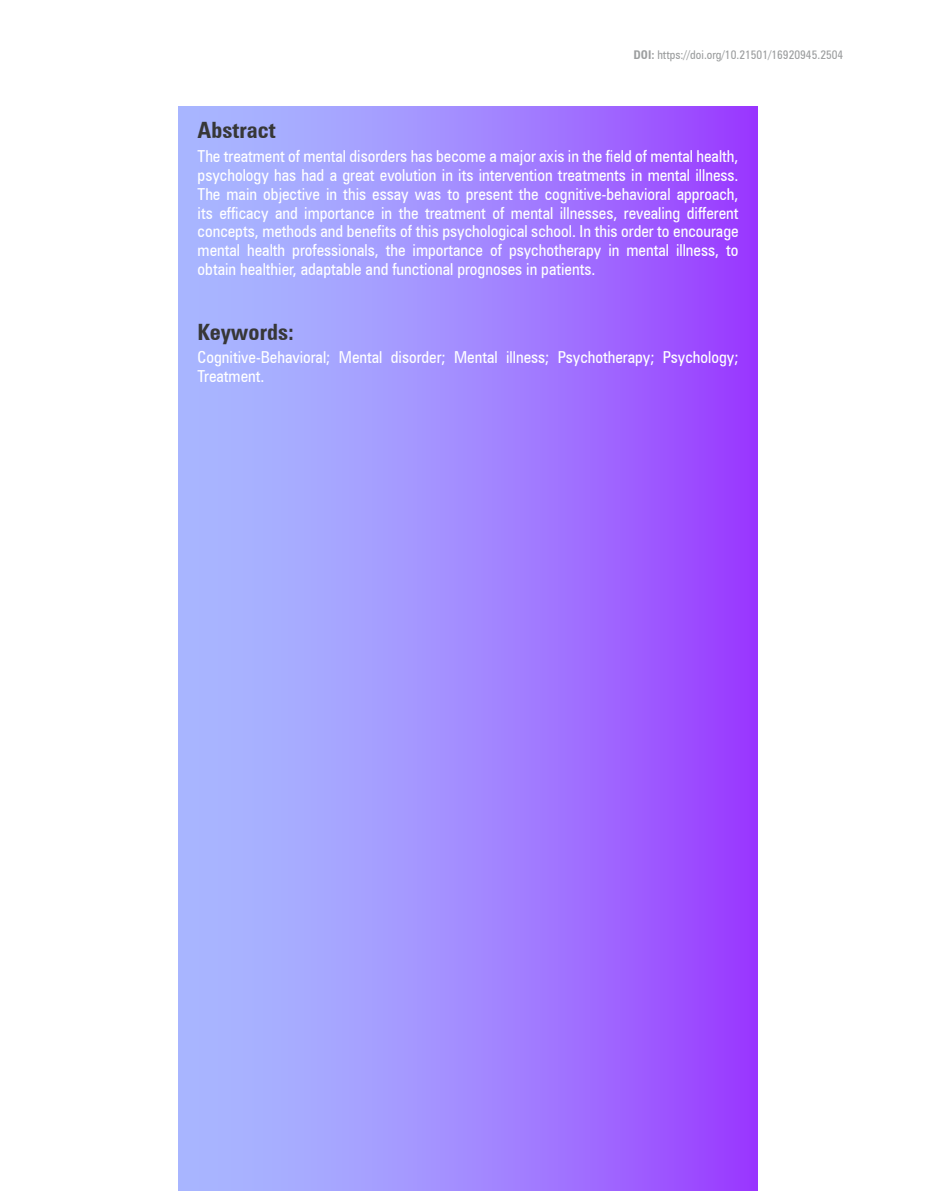
<style>
.page{position:relative;width:936px;height:1191px;background:#fff}
.page>*{position:absolute;margin:0;border:0;box-sizing:border-box;transform-origin:0 0}
.t1{font:700 condensed 22.5px "Zurich BT";color:#373737}
.t2{font:condensed 16.5px/19px "Zurich BT";color:#fff;text-align:justify}
.t3{font:condensed 12px "Zurich BT";color:#9c9e9f}
.s1{font-weight:700}
</style>
<div class="page">
<div style="left:178px;top:106px;width:579px;height:1085px;background:linear-gradient(to right,#aac6ff,#9b42ff)"></div>
<p class="t3" style="left:633px;top:47px;width:211px"><span class="s1">DOI:</span> https://doi.org/10.21501/16920945.2504</p>
<h1 class="t1" style="left:198px;top:117px;width:79px">Abstract</h1>
<p class="t2" style="left:198px;top:146px;width:542px">The treatment of mental disorders has become a major axis in the field of mental health, psychology has had a great evolution in its intervention treatments in mental illness.<br>The main objective in this essay was to present the cognitive-behavioral approach, its efficacy and importance in the treatment of mental illnesses, revealing different concepts, methods and benefits of this psychological school. In this order to encourage mental health professionals, the importance of psychotherapy in mental illness, to obtain healthier, adaptable and functional prognoses in patients.</p>
<h1 class="t1" style="left:198px;top:318px;width:98px">Keywords:</h1>
<p class="t2" style="left:198px;top:347px;width:542px">Cognitive-Behavioral; Mental disorder; Mental illness; Psychotherapy; Psychology;<br>Treatment.</p>
</div>
